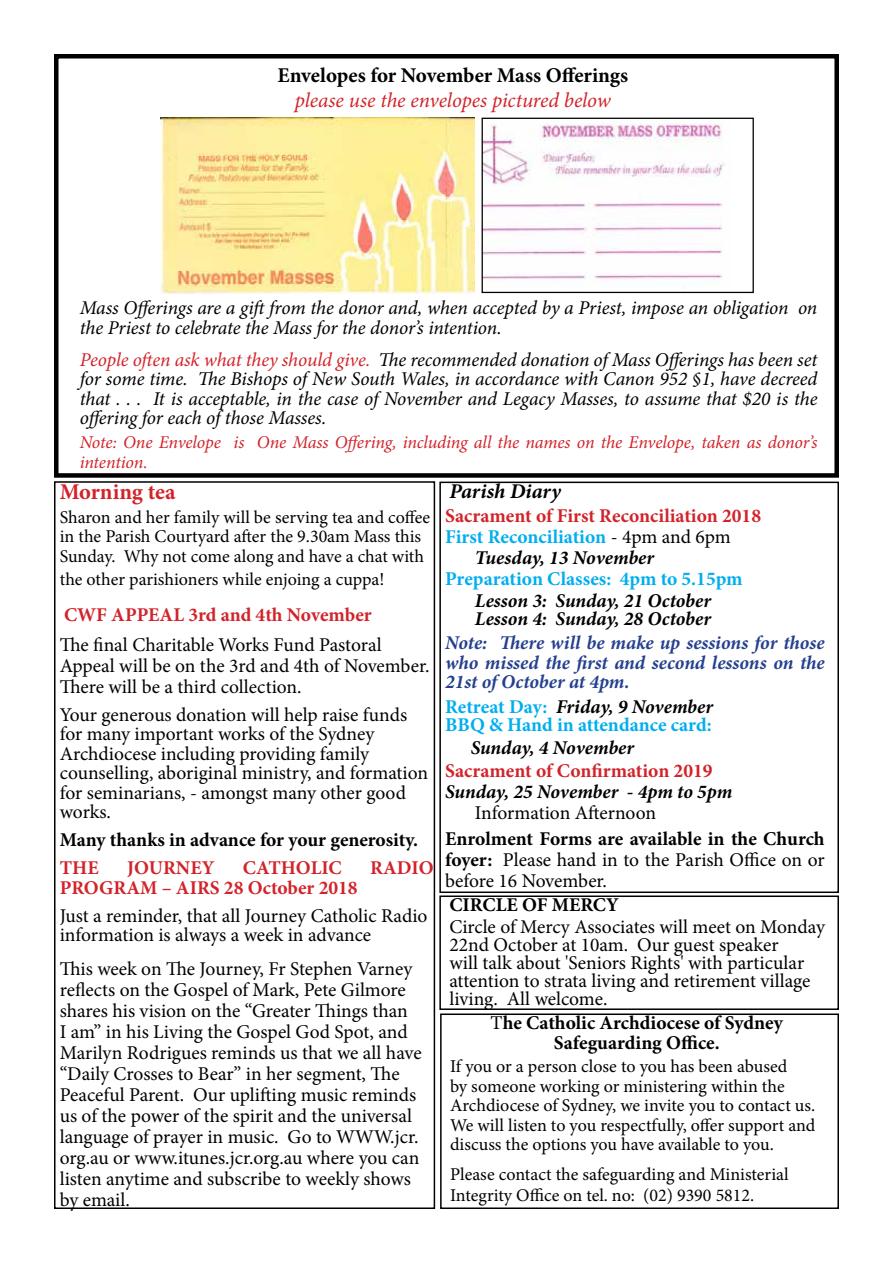
<style>
.page{position:relative;width:893px;height:1263px;background:#fff}
.page>*{position:absolute;margin:0;border:0;box-sizing:border-box;transform-origin:0 0}
.t1{font:700 22.5px "Minion Pro";letter-spacing:-.005em;color:#d2232a}
.t2{font:italic 21px "Minion Pro";letter-spacing:-.005em;color:#d2232a}
.t3{font:700 21px "Minion Pro";letter-spacing:-.005em;color:#000}
.t4{font:italic 700 21px "Minion Pro";letter-spacing:.005em;color:#000}
.t5{font:19.5px/21px "Minion Pro";letter-spacing:-.005em;color:#000}
.t6{font:italic 19.5px/19.5px "Minion Pro";letter-spacing:-.01em;color:#000}
.t7{font:700 19.5px "Minion Pro";color:#d2232a}
.t8{font:700 19.5px/18px "Minion Pro";color:#00aeef}
.t9{font:italic 700 19.5px/18px "Minion Pro";color:#000}
.t10{font:700 19.5px/19.5px "Minion Pro";color:#000;text-align:center}
.t11{font:italic 700 19.5px/19.5px "Minion Pro";letter-spacing:-.005em;color:#25408f;text-align:justify}
.t12{font:18px/19.5px "Minion Pro";letter-spacing:-.005em;color:#000}
.t13{font:italic 18px/19.5px "Minion Pro";letter-spacing:-.01em;color:#d2232a}
.s1{color:#d2232a}
.s2{font-weight:400;color:#000}
.s3{font-style:italic;color:#000}
.s4{font-weight:700}
.s5{font-weight:400}
</style>
<div class="page">
<div style="left:440px;top:1013px;width:399px;height:196px;border:2px solid #000"></div>
<div style="left:439px;top:482px;width:400px;height:411px;border:2px solid #000"></div>
<div style="left:54px;top:54px;width:785px;height:424px;border:4px solid #000"></div>
<img style="left:484px;top:120px;width:240px;height:160px">
<div style="left:482px;top:118px;width:272px;height:175px;border:1px solid #000"></div>
<img style="left:161px;top:118px;width:313px;height:176px">
<div style="left:439px;top:895px;width:400px;height:115px;border:2px solid #000"></div>
<div style="left:54px;top:481px;width:381px;height:728px;border:2px solid #000"></div>
<p class="t3" style="left:277px;top:61px;width:352px">Envelopes for November Mass Offerings</p>
<p class="t2" style="left:295px;top:86px;width:318px">please use the envelopes pictured below</p>
<p class="t6" style="left:80px;top:298px;width:739px">Mass Offerings are a gift from the donor and, when accepted by a Priest, impose an obligation on the Priest to celebrate the Mass for the donor’s intention.</p>
<p class="t6" style="left:80px;top:350px;width:739px;text-align:justify"><span class="s1">People often ask what they should give.</span> The recommended donation of Mass Offerings has been set for some time. The Bishops of New South Wales, in accordance with Canon 952 §1, have decreed that . . . It is acceptable, in the case of November and Legacy Masses, to assume that $20 is the offering for each of those Masses.</p>
<p class="t13" style="left:80px;top:433px;width:739px">Note: One Envelope is One Mass Offering, including all the names on the Envelope, taken as donor’s intention.</p>
<p class="t1" style="left:60px;top:476px;width:117px">Morning tea</p>
<p class="t12" style="left:60px;top:507px;width:372px">Sharon and her family will be serving tea and coffee in the Parish Courtyard after the 9.30am Mass this<br>Sunday. Why not come along and have a chat with</p>
<p class="t12" style="left:60px;top:570px;width:326px">the other parishioners while enjoing a cuppa!</p>
<p class="t7" style="left:64px;top:601px;width:309px">CWF APPEAL 3rd and 4th November</p>
<p class="t5" style="left:60px;top:634px;width:371px">The final Charitable Works Fund Pastoral<br>Appeal will be on the 3rd and 4th of November.<br>There will be a third collection.</p>
<p class="t5" style="left:60px;top:705px;width:370px;line-height:19.5px">Your generous donation will help raise funds for many important works of the Sydney Archdiocese including providing family counselling, aboriginal ministry, and formation for seminarians, - amongst many other good works.</p>
<p class="t10" style="left:60px;top:830px;width:360px">Many thanks in advance for your generosity.</p>
<p class="t7" style="left:60px;top:854px;width:41px">THE</p>
<p class="t7" style="left:127px;top:854px;width:89px">JOURNEY</p>
<p class="t7" style="left:243px;top:854px;width:100px">CATHOLIC</p>
<p class="t7" style="left:370px;top:854px;width:65px">RADIO</p>
<p class="t7" style="left:60px;top:874px;width:299px">PROGRAM – AIRS 28 October 2018</p>
<p class="t5" style="left:60px;top:906px;width:369px;line-height:19.5px">Just a reminder, that all Journey Catholic Radio information is always a week in advance</p>
<p class="t5" style="left:60px;top:958px;width:363px">This week on The Journey, Fr Stephen Varney reflects on the Gospel of Mark, Pete Gilmore shares his vision on the “Greater Things than<br>I am” in his Living the Gospel God Spot, and Marilyn Rodrigues reminds us that we all have “Daily Crosses to Bear” in her segment, The Peaceful Parent. Our uplifting music reminds us of the power of the spirit and the universal language of prayer in music. Go to WWW.jcr. org.au or www.itunes.jcr.org.au where you can listen anytime and subscribe to weekly shows by email.</p>
<p class="t4" style="left:449px;top:477px;width:113px">Parish Diary</p>
<p class="t7" style="left:445px;top:502px;width:317px">Sacrament of First Reconciliation 2018</p>
<p class="t8" style="left:445px;top:528px;width:287px">First Reconciliation <span class="s2">- 4pm and 6pm</span></p>
<p class="t9" style="left:475px;top:549px;width:181px">Tuesday, 13 November</p>
<p class="t8" style="left:445px;top:570px;width:299px">Preparation Classes: 4pm to 5.15pm</p>
<p class="t9" style="left:475px;top:592px;width:238px">Lesson 3: Sunday, 21 October<br>Lesson 4: Sunday, 28 October</p>
<p class="t11" style="left:445px;top:633px;width:381px">Note: There will be make up sessions for those who missed the first and second lessons on the 21st of October at 4pm.</p>
<p class="t8" style="left:445px;top:698px;width:269px">Retreat Day: <span class="s3">Friday, 9 November<br></span>BBQ &amp; Hand in attendance card:</p>
<p class="t9" style="left:471px;top:738px;width:165px">Sunday, 4 November</p>
<p class="t7" style="left:445px;top:757px;width:269px">Sacrament of Confirmation 2019</p>
<p class="t9" style="left:445px;top:783px;width:289px">Sunday, 25 November - 4pm to 5pm</p>
<p class="t5" style="left:475px;top:803px;width:183px">Information Afternoon</p>
<p class="t5" style="left:445px;top:828px;width:381px;text-align:justify"><span class="s4">Enrolment Forms are available in the Church foyer:</span> Please hand in to the Parish Office on or before 16 November.</p>
<p class="t10" style="left:449px;top:895px;width:171px">CIRCLE OF MERCY</p>
<p class="t5" style="left:449px;top:918px;width:377px;line-height:18px">Circle of Mercy Associates will meet on Monday 22nd October at 10am. Our guest speaker<br>will talk about 'Seniors Rights' with particular attention to strata living and retirement village living. All welcome.</p>
<p class="t10" style="left:491px;top:1013px;width:294px"><span class="s5">T</span>he Catholic Archdiocese of Sydney<br>Safeguarding Office.</p>
<p class="t12" style="left:450px;top:1057px;width:367px">If you or a person close to you has been abused<br>by someone working or ministering within the Archdiocese of Sydney, we invite you to contact us.<br>We will listen to you respectfully, offer support and discuss the options you have available to you.</p>
<p class="t12" style="left:450px;top:1164px;width:340px;line-height:21px">Please contact the safeguarding and Ministerial<br>Integrity Office on tel. no: (02) 9390 5812.</p>
</div>
